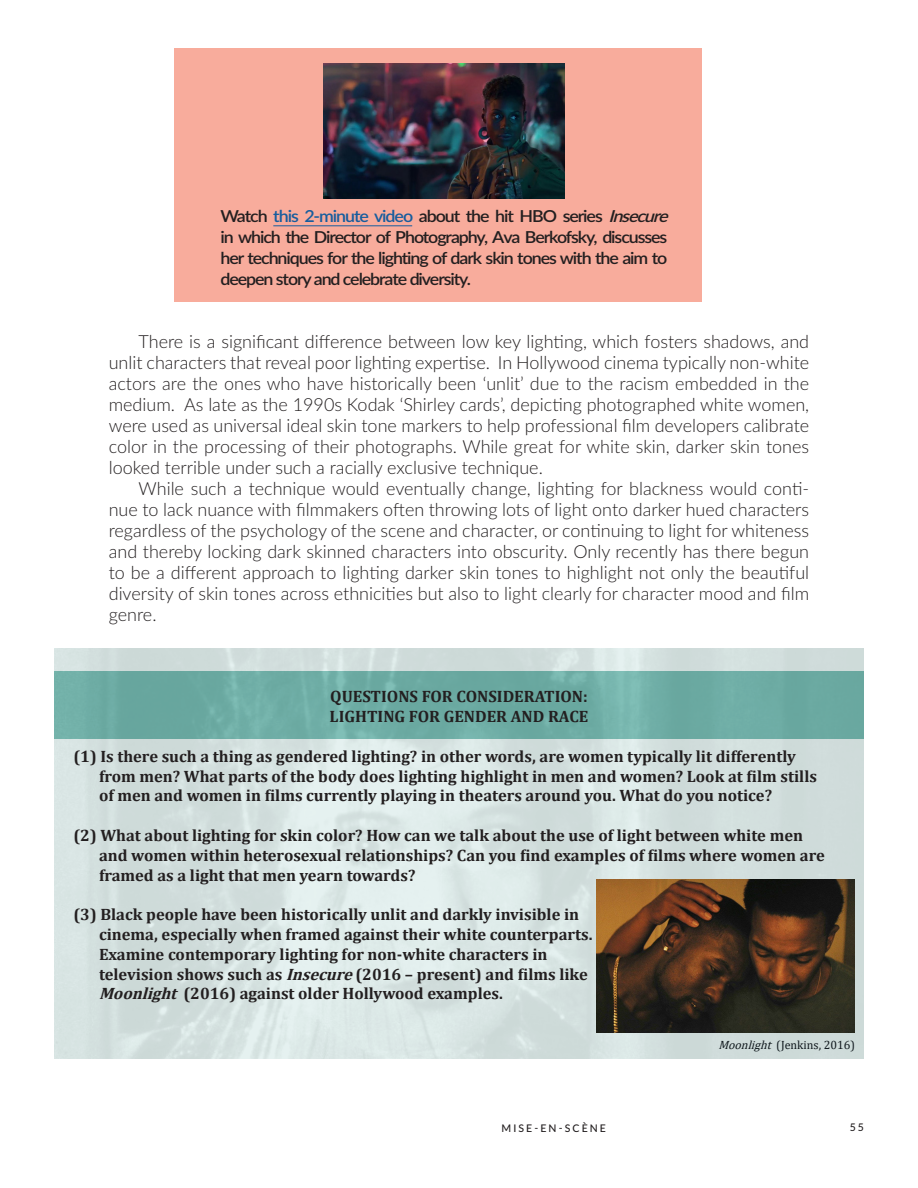
<style>
.page{position:relative;width:918px;height:1188px;background:#fff}
.page>*{position:absolute;margin:0;border:0;box-sizing:border-box;transform-origin:0 0}
.Body_Text{font:300 18px/21px "Lato";color:#231f20;text-align:justify}
.t1{font:700 16.5px/19.8px "Cambria";color:#231f20}
.Pull_Quote{font:600 16.5px/21px "Lato";letter-spacing:-.06em;color:#231f20;scale:1.08 1}
.Caption_Text{font:12px "Cambria";color:#120d15}
.t2{font:500 10.5px "Lato";letter-spacing:.2em;color:#231f20}
.s1{color:#175d9e}
.s2{font-style:italic}
</style>
<div class="page">
<div style="left:174px;top:48px;width:528px;height:254px;background:#f8ac9c"></div>
<img style="left:324px;top:64px;width:240px;height:135px">
<hr style="left:273px;top:225px;width:139px;height:1px;background:#175d9e">
<svg style="left:54px;top:648px;width:810px;height:411px;background:#c2d8d5"></svg>
<img style="left:597px;top:879px;width:258px;height:153px">
<p class="Pull_Quote" style="left:220px;top:205px;width:421px">Watch <span class="s1">this 2-minute video</span> about the hit HBO series <span class="s2">Insecure </span>in which the Director of Photography, Ava Berkofsky, discusses her techniques for the lighting of dark skin tones with the aim to deepen story and celebrate diversity.</p>
<p class="Body_Text" style="left:109px;top:330px;width:702px;text-indent:30px">There is a significant difference between low key lighting, which fosters shadows, and unlit characters that reveal poor lighting expertise. In Hollywood cinema typically non-white actors are the ones who have historically been ‘unlit’ due to the racism embedded in the medium. As late as the 1990s Kodak ‘Shirley cards’, depicting photographed white women, were used as universal ideal skin tone markers to help professional film developers calibrate color in the processing of their photographs. While great for white skin, darker skin tones looked terrible under such a racially exclusive technique.</p>
<p class="Body_Text" style="left:109px;top:477px;width:702px;text-indent:30px">While such a technique would eventually change, lighting for blackness would conti&shy;nue to lack nuance with filmmakers often throwing lots of light onto darker hued characters regardless of the psychology of the scene and character, or continuing to light for whiteness and thereby locking dark skinned characters into obscurity. Only recently has there begun to be a different approach to lighting darker skin tones to highlight not only the beautiful diversity of skin tones across ethnicities but also to light clearly for character mood and film genre.</p>
<p class="t1" style="left:330px;top:686px;width:259px">QUESTIONS FOR CONSIDERATION:</p>
<p class="t1" style="left:330px;top:706px;width:260px">LIGHTING FOR GENDER AND RACE</p>
<p class="t1" style="left:99px;top:746px;width:720px;text-indent:-26px">(1) Is there such a thing as gendered lighting? in other words, are women typically lit differently from men? What parts of the body does lighting highlight in men and women? Look at film stills of men and women in films currently playing in theaters around you. What do you notice?</p>
<p class="t1" style="left:99px;top:825px;width:727px;text-indent:-26px">(2) What about lighting for skin color? How can we talk about the use of light between white men and women within heterosexual relationships? Can you find examples of films where women are framed as a light that men yearn towards?</p>
<p class="t1" style="left:99px;top:904px;width:495px;text-indent:-26px">(3) Black people have been historically unlit and darkly invisible in cinema, especially when framed against their white counterparts.<br>Examine contemporary lighting for non-white characters in television shows such as <span class="s2">Insecure</span>(2016 – present) and films like <span class="s2">Moonlight</span> (2016) against older Hollywood examples.</p>
<p class="Caption_Text" style="left:718px;top:1038px;width:138px"><span class="s2">Moonlight</span>(Jenkins, 2016)</p>
<p class="t2" style="left:502px;top:1121px;width:19px">MISE</p>
<p class="t2" style="left:534px;top:1121px;width:73px">-EN -SCÈ NE</p>
<p class="t2" style="left:850px;top:1119px;width:16px">55</p>
</div>
